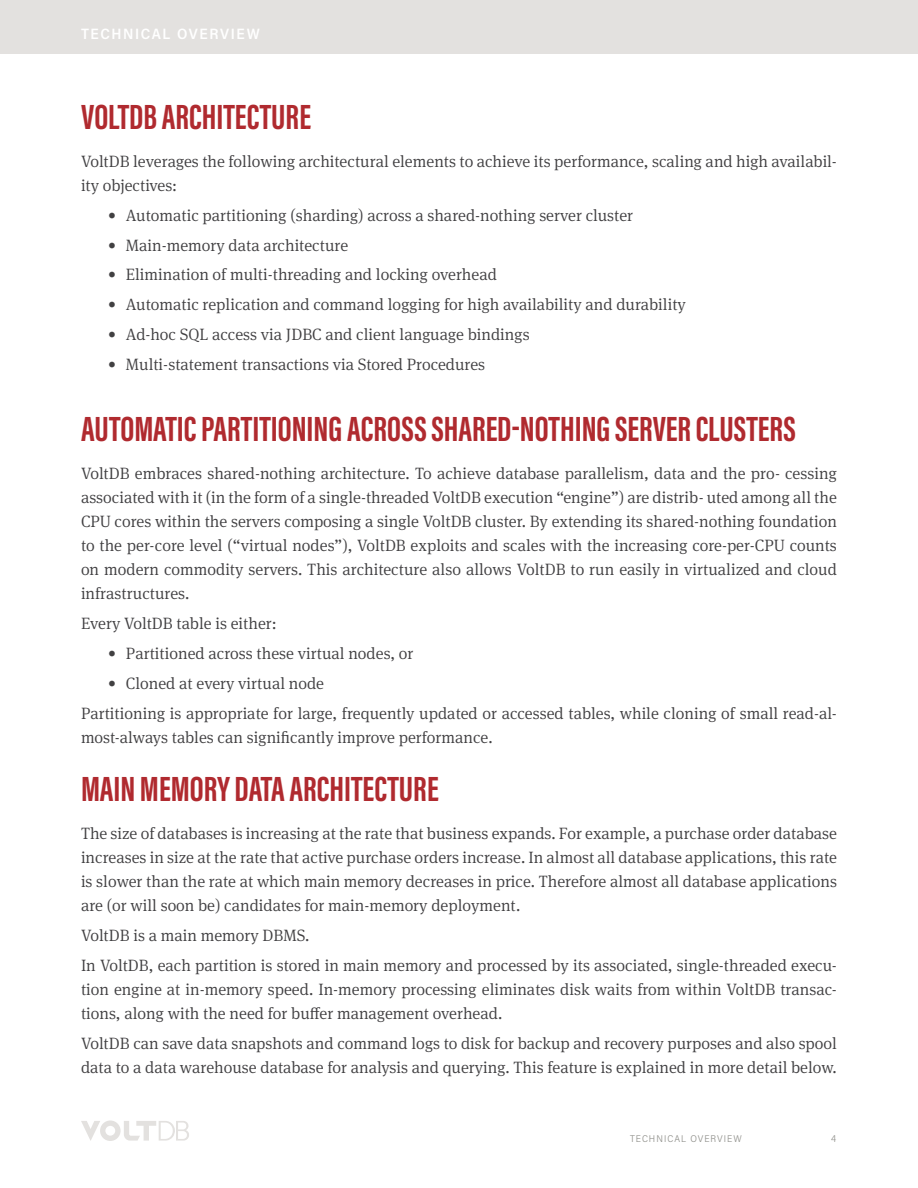
<style>
.page{position:relative;width:918px;height:1188px;background:#fff}
.page>*{position:absolute;margin:0;border:0;box-sizing:border-box;transform-origin:0 0}
.t1{font:700 36px "Acumin Pro Extra Cond";color:#b02a2f}
.t2{font:300 16.5px/24px "Meta Serif Pro";color:#414042}
.t3{font:600 15px "Acumin Pro Semi Cond";letter-spacing:.105em;color:#fff}
.t4{font:300 9.75px "Acumin Pro Semi Cond";letter-spacing:.105em;color:#8d8d88}
</style>
<div class="page">
<div style="left:0;top:0;width:918px;height:54px;background:#e3e1df"></div>
<svg style="left:81px;top:1120px;width:108px;height:21px"></svg>
<p class="t3" style="left:81px;top:23px;width:180px">TECHNICAL OVERVIEW</p>
<h1 class="t1" style="left:81px;top:95px;width:232px">VOLTDB ARCHITECTURE</h1>
<p class="t2" style="left:81px;top:148px;width:757px">VoltDB leverages the following architectural elements to achieve its performance, scaling and high availabil&shy;ity objectives:</p>
<p class="t2" style="left:108px;top:202px;width:527px">• Automatic partitioning (sharding) across a shared-nothing server cluster</p>
<p class="t2" style="left:108px;top:232px;width:242px">• Main-memory data architecture</p>
<p class="t2" style="left:108px;top:262px;width:391px">• Elimination of multi-threading and locking overhead</p>
<p class="t2" style="left:108px;top:292px;width:579px">• Automatic replication and command logging for high availability and durability</p>
<p class="t2" style="left:108px;top:322px;width:423px">• Ad-hoc SQL access via JDBC and client language bindings</p>
<p class="t2" style="left:108px;top:352px;width:379px">• Multi-statement transactions via Stored Procedures</p>
<h1 class="t1" style="left:81px;top:407px;width:716px">AUTOMATIC PARTITIONING ACROSS SHARED-NOTHING SERVER CLUSTERS</h1>
<p class="t2" style="left:81px;top:460px;width:758px;text-align:justify">VoltDB embraces shared-nothing architecture. To achieve database parallelism, data and the pro- cessing associated with it (in the form of a single-threaded VoltDB execution “engine”) are distrib- uted among all the CPU cores within the servers composing a single VoltDB cluster. By extending its shared-nothing foundation to the per-core level (“virtual nodes”), VoltDB exploits and scales with the increasing core-per-CPU counts on modern commodity servers. This architecture also allows VoltDB to run easily in virtualized and cloud infrastructures.</p>
<p class="t2" style="left:81px;top:610px;width:197px">Every VoltDB table is either:</p>
<p class="t2" style="left:108px;top:640px;width:307px">• Partitioned across these virtual nodes, or</p>
<p class="t2" style="left:81px;top:667px;width:757px;line-height:30px;text-indent:27px">• Cloned at every virtual node<br>Partitioning is appropriate for large, frequently updated or accessed tables, while cloning of small read-al-</p>
<p class="t2" style="left:81px;top:724px;width:413px">most-always tables can significantly improve performance.</p>
<h1 class="t1" style="left:81px;top:767px;width:359px">MAIN MEMORY DATA ARCHITECTURE</h1>
<p class="t2" style="left:81px;top:820px;width:758px;text-align:justify">The size of databases is increasing at the rate that business expands. For example, a purchase order database increases in size at the rate that active purchase orders increase. In almost all database applications, this rate is slower than the rate at which main memory decreases in price. Therefore almost all database applications are (or will soon be) candidates for main-memory deployment.</p>
<p class="t2" style="left:81px;top:919px;width:757px;line-height:30px">VoltDB is a main memory DBMS.<br>In VoltDB, each partition is stored in main memory and processed by its associated, single-threaded execu-</p>
<p class="t2" style="left:81px;top:976px;width:757px">tion engine at in-memory speed. In-memory processing eliminates disk waits from within VoltDB transac&shy;tions, along with the need for buffer management overhead.</p>
<p class="t2" style="left:81px;top:1030px;width:758px">VoltDB can save data snapshots and command logs to disk for backup and recovery purposes and also spool data to a data warehouse database for analysis and querying. This feature is explained in more detail below.</p>
<p class="t4" style="left:630px;top:1132px;width:113px">TECHNICAL OVERVIEW</p>
<p class="t4" style="left:831px;top:1132px;width:7px">4</p>
</div>
